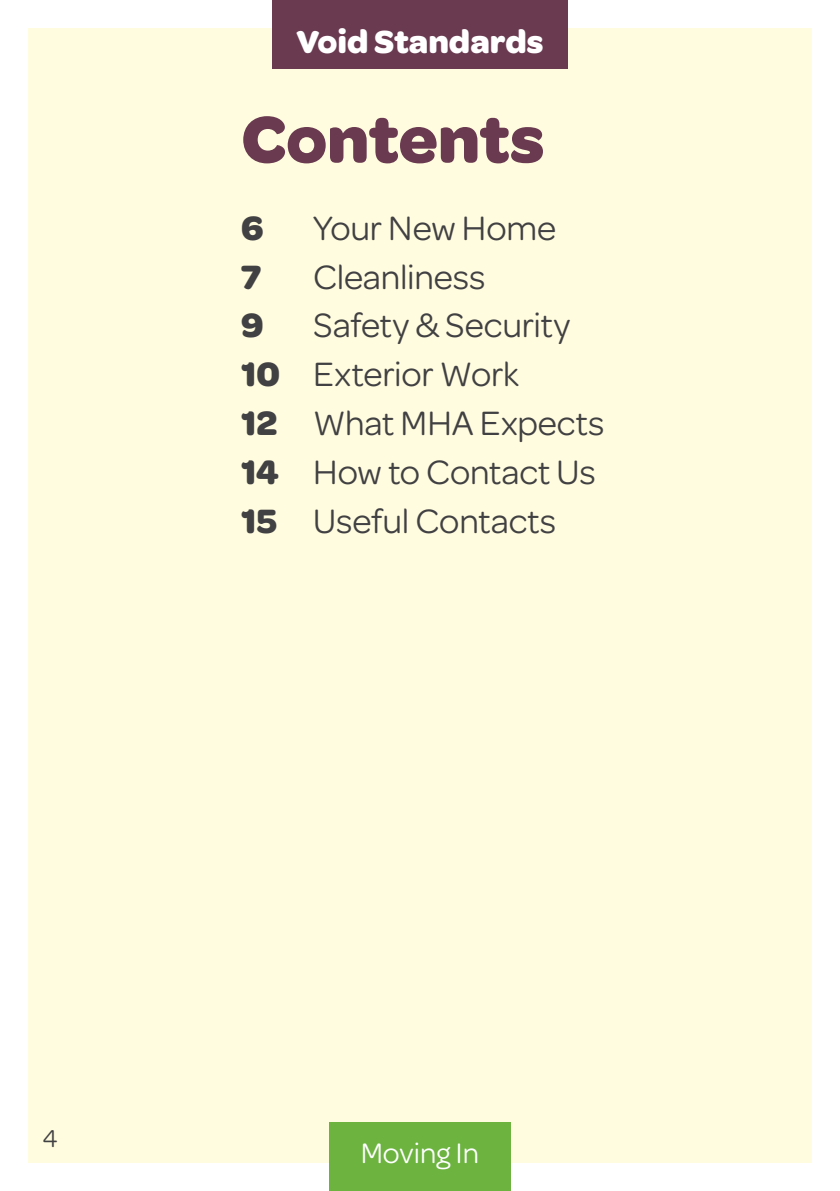
<style>
.page{position:relative;width:840px;height:1191px;background:#fff}
.page>*{position:absolute;margin:0;border:0;box-sizing:border-box;transform-origin:0 0}
.t1{font:700 70px "Omnes";letter-spacing:-.01em;color:#693a50}
.t2{font:36px/48.8px "Omnes";letter-spacing:-.005em;color:#414042}
.t3{font:700 36px "Omnes";color:#414042}
.t4{font:700 34px "Omnes";color:#fff}
.t5{font:30px "Omnes";color:#fff}
.t6{font:26px "Omnes";color:#414042}
.s1{font-weight:700}
</style>
<div class="page">
<div style="left:28px;top:28px;width:783px;height:1134px;background:#fffcdf"></div>
<div style="left:272px;top:0;width:295px;height:68px;background:#693a50"></div>
<div style="left:329px;top:1123px;width:181px;height:68px;background:#6cb33f"></div>
<p class="t4" style="left:296px;top:16px;width:249px">Void Standards</p>
<h1 class="t1" style="left:241px;top:87px;width:305px">Contents</h1>
<p class="t3" style="left:241px;top:201px;width:24px">6</p>
<p class="t2" style="left:313px;top:201px;width:244px">Your New Home</p>
<p class="t3" style="left:241px;top:250px;width:22px">7</p>
<p class="t2" style="left:313px;top:250px;width:173px">Cleanliness</p>
<p class="t3" style="left:241px;top:299px;width:24px">9</p>
<p class="t2" style="left:241px;top:299px;width:364px;text-indent:72px">Safety &amp; Security<br><span class="s1">10</span> Exterior Work<br><span class="s1">12</span> What MHA Expects<br><span class="s1">14</span> How to Contact Us<br><span class="s1">15</span> Useful Contacts</p>
<p class="t6" style="left:43px;top:1121px;width:17px">4</p>
<p class="t5" style="left:360px;top:1132px;width:120px">Moving In</p>
</div>
